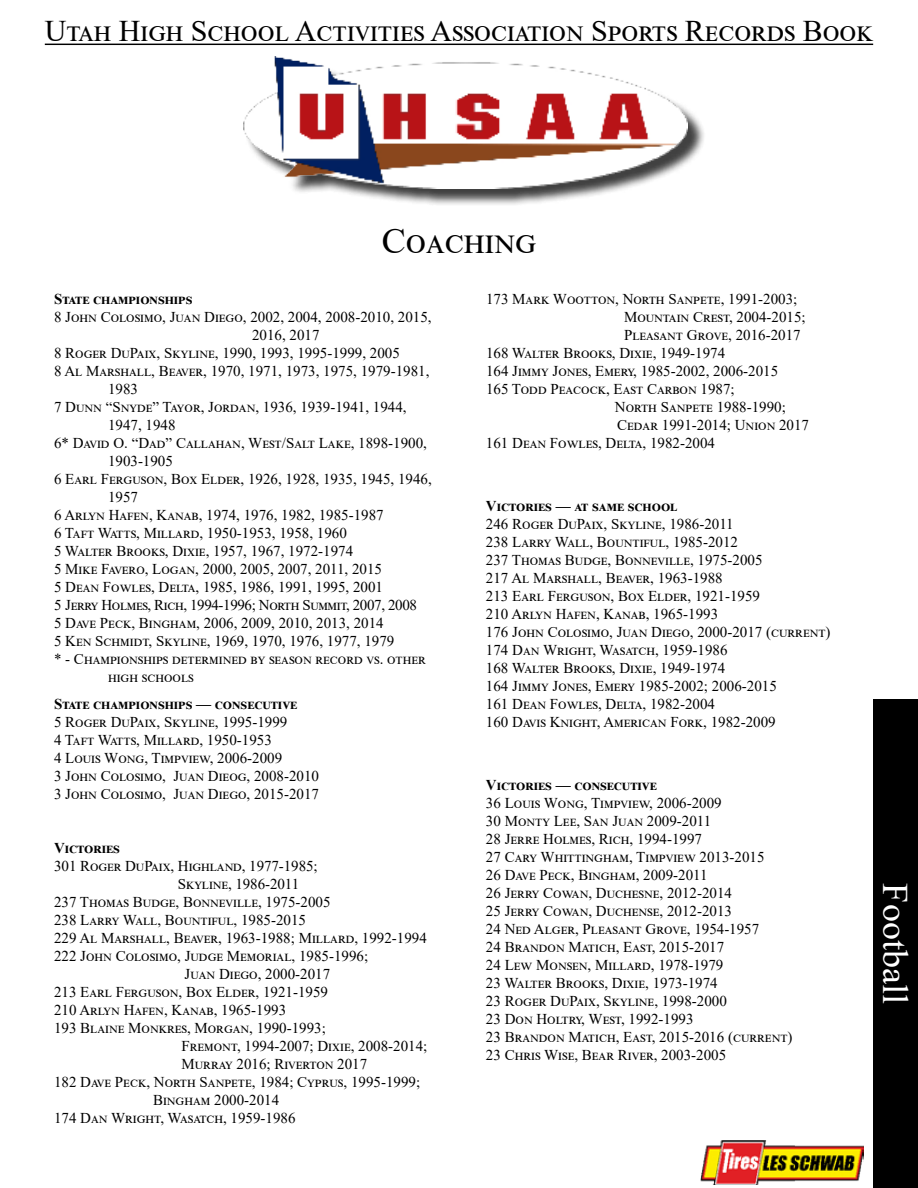
<style>
.page{position:relative;width:918px;height:1188px;background:#fff}
.page>*{position:absolute;margin:0;border:0;box-sizing:border-box;transform-origin:0 0}
.t1{font:36px "Times New Roman";color:#000}
.t2{font:36px "Times New Roman";color:#fff}
.t3{font:30px "Times New Roman";color:#000}
.t4{font:15px/18px "Times New Roman";color:#000}
.t5{font:700 15px "Times New Roman";color:#000}
.t6{font:15px "Times New Roman";letter-spacing:-.025em;color:#000}
</style>
<div class="page">
<hr style="left:45px;top:44px;width:828px;height:1px;background:#000">
<div style="left:245px;top:60px;width:461px;height:147px;background:#000;opacity:.75"></div>
<img style="left:243px;top:57px;width:445px;height:131px">
<img style="left:700px;top:1140px;width:164px;height:44px">
<div style="left:873px;top:699px;width:45px;height:489px;background:#000"></div>
<h2 class="t3" style="left:45px;top:10px;width:830px">Utah High School Activities Association Sports Records Book</h2>
<h1 class="t1" style="left:382px;top:215px;width:156px">Coaching</h1>
<p class="t5" style="left:54px;top:288px;width:140px">State championships</p>
<p class="t4" style="left:54px;top:308px;width:379px">8 John Colosimo, Juan Diego, 2002, 2004, 2008-2010, 2015,</p>
<p class="t4" style="left:252px;top:326px;width:69px">2016, 2017</p>
<p class="t4" style="left:54px;top:344px;width:347px">8 Roger DuPaix, Skyline, 1990, 1993, 1995-1999, 2005</p>
<p class="t4" style="left:54px;top:362px;width:377px">8 Al Marshall, Beaver, 1970, 1971, 1973, 1975, 1979-1981,</p>
<p class="t4" style="left:108px;top:380px;width:31px">1983</p>
<p class="t4" style="left:54px;top:398px;width:354px">7 Dunn “Snyde” Tayor, Jordan, 1936, 1939-1941, 1944,</p>
<p class="t4" style="left:108px;top:416px;width:69px">1947, 1948</p>
<p class="t4" style="left:54px;top:434px;width:375px">6* David O. “Dad” Callahan, West/Salt Lake, 1898-1900,</p>
<p class="t4" style="left:108px;top:452px;width:66px">1903-1905</p>
<p class="t4" style="left:54px;top:470px;width:379px">6 Earl Ferguson, Box Elder, 1926, 1928, 1935, 1945, 1946,</p>
<p class="t4" style="left:108px;top:488px;width:31px">1957</p>
<p class="t4" style="left:54px;top:506px;width:331px">6 Arlyn Hafen, Kanab, 1974, 1976, 1982, 1985-1987</p>
<p class="t4" style="left:54px;top:524px;width:294px">6 Taft Watts, Millard, 1950-1953, 1958, 1960</p>
<p class="t4" style="left:54px;top:542px;width:301px">5 Walter Brooks, Dixie, 1957, 1967, 1972-1974</p>
<p class="t4" style="left:54px;top:560px;width:330px">5 Mike Favero, Logan, 2000, 2005, 2007, 2011, 2015</p>
<p class="t4" style="left:54px;top:578px;width:331px">5 Dean Fowles, Delta, 1985, 1986, 1991, 1995, 2001</p>
<p class="t6" style="left:54px;top:595px;width:364px">5 Jerry Holmes, Rich, 1994-1996; North Summit, 2007, 2008</p>
<p class="t4" style="left:54px;top:614px;width:331px">5 Dave Peck, Bingham, 2006, 2009, 2010, 2013, 2014</p>
<p class="t4" style="left:54px;top:632px;width:342px">5 Ken Schmidt, Skyline, 1969, 1970, 1976, 1977, 1979</p>
<p class="t4" style="left:54px;top:650px;width:371px">* - Championships determined by season record vs. other</p>
<p class="t4" style="left:108px;top:668px;width:87px">high schools</p>
<p class="t5" style="left:54px;top:693px;width:245px">State championships — consecutive</p>
<p class="t4" style="left:54px;top:713px;width:267px">5 Roger DuPaix, Skyline, 1995-1999<br>4 Taft Watts, Millard, 1950-1953<br>4 Louis Wong, Timpview, 2006-2009<br>3 John Colosimo, Juan Dieog, 2008-2010<br>3 John Colosimo, Juan Diego, 2015-2017</p>
<p class="t5" style="left:54px;top:837px;width:67px">Victories</p>
<p class="t4" style="left:54px;top:857px;width:265px">301 Roger DuPaix, Highland, 1977-1985;</p>
<p class="t4" style="left:178px;top:875px;width:123px">Skyline, 1986-2011</p>
<p class="t4" style="left:54px;top:893px;width:278px">237 Thomas Budge, Bonneville, 1975-2005</p>
<p class="t4" style="left:54px;top:911px;width:254px">238 Larry Wall, Bountiful, 1985-2015</p>
<p class="t4" style="left:54px;top:929px;width:374px">229 Al Marshall, Beaver, 1963-1988; Millard, 1992-1994</p>
<p class="t4" style="left:54px;top:947px;width:316px">222 John Colosimo, Judge Memorial, 1985-1996;</p>
<p class="t4" style="left:184px;top:965px;width:147px">Juan Diego, 2000-2017</p>
<p class="t4" style="left:54px;top:983px;width:276px">213 Earl Ferguson, Box Elder, 1921-1959</p>
<p class="t4" style="left:54px;top:1001px;width:234px">210 Arlyn Hafen, Kanab, 1965-1993</p>
<p class="t4" style="left:54px;top:1019px;width:273px">193 Blaine Monkres, Morgan, 1990-1993;</p>
<p class="t4" style="left:182px;top:1037px;width:247px">Fremont, 1994-2007; Dixie, 2008-2014;</p>
<p class="t4" style="left:182px;top:1055px;width:187px">Murray 2016; Riverton 2017</p>
<p class="t4" style="left:54px;top:1073px;width:368px">182 Dave Peck, North Sanpete, 1984; Cyprus, 1995-1999;</p>
<p class="t4" style="left:153px;top:1091px;width:128px">Bingham 2000-2014</p>
<p class="t4" style="left:54px;top:1109px;width:243px">174 Dan Wright, Wasatch, 1959-1986</p>
<p class="t4" style="left:486px;top:290px;width:313px">173 Mark Wootton, North Sanpete, 1991-2003;</p>
<p class="t4" style="left:624px;top:308px;width:183px">Mountain Crest, 2004-2015;</p>
<p class="t4" style="left:624px;top:326px;width:178px">Pleasant Grove, 2016-2017</p>
<p class="t4" style="left:486px;top:344px;width:241px">168 Walter Brooks, Dixie, 1949-1974</p>
<p class="t4" style="left:486px;top:362px;width:294px">164 Jimmy Jones, Emery, 1985-2002, 2006-2015</p>
<p class="t4" style="left:486px;top:380px;width:250px">165 Todd Peacock, East Carbon 1987;</p>
<p class="t4" style="left:615px;top:398px;width:172px">North Sanpete 1988-1990;</p>
<p class="t4" style="left:617px;top:416px;width:193px">Cedar 1991-2014; Union 2017</p>
<p class="t4" style="left:486px;top:434px;width:231px">161 Dean Fowles, Delta, 1982-2004</p>
<p class="t5" style="left:486px;top:496px;width:193px">Victories — at same school</p>
<p class="t4" style="left:486px;top:515px;width:346px">246 Roger DuPaix, Skyline, 1986-2011<br>238 Larry Wall, Bountiful, 1985-2012<br>237 Thomas Budge, Bonneville, 1975-2005<br>217 Al Marshall, Beaver, 1963-1988<br>213 Earl Ferguson, Box Elder, 1921-1959<br>210 Arlyn Hafen, Kanab, 1965-1993<br>176 John Colosimo, Juan Diego, 2000-2017 (current)<br>174 Dan Wright, Wasatch, 1959-1986<br>168 Walter Brooks, Dixie, 1949-1974<br>164 Jimmy Jones, Emery 1985-2002; 2006-2015<br>161 Dean Fowles, Delta, 1982-2004<br>160 Davis Knight, American Fork, 1982-2009</p>
<p class="t5" style="left:486px;top:775px;width:172px">Victories — consecutive</p>
<p class="t4" style="left:486px;top:794px;width:308px">36 Louis Wong, Timpview, 2006-2009<br>30 Monty Lee, San Juan 2009-2011<br>28 Jerre Holmes, Rich, 1994-1997<br>27 Cary Whittingham, Timpview 2013-2015<br>26 Dave Peck, Bingham, 2009-2011<br>26 Jerry Cowan, Duchesne, 2012-2014<br>25 Jerry Cowan, Duchense, 2012-2013<br>24 Ned Alger, Pleasant Grove, 1954-1957<br>24 Brandon Matich, East, 2015-2017<br>24 Lew Monsen, Millard, 1978-1979<br>23 Walter Brooks, Dixie, 1973-1974<br>23 Roger DuPaix, Skyline, 1998-2000<br>23 Don Holtry, West, 1992-1993<br>23 Brandon Matich, East, 2015-2016 (current)<br>23 Chris Wise, Bear River, 2003-2005</p>
<h1 class="t2" style="left:920px;top:883px;width:122px;rotate:90deg">Football</h1>
</div>
